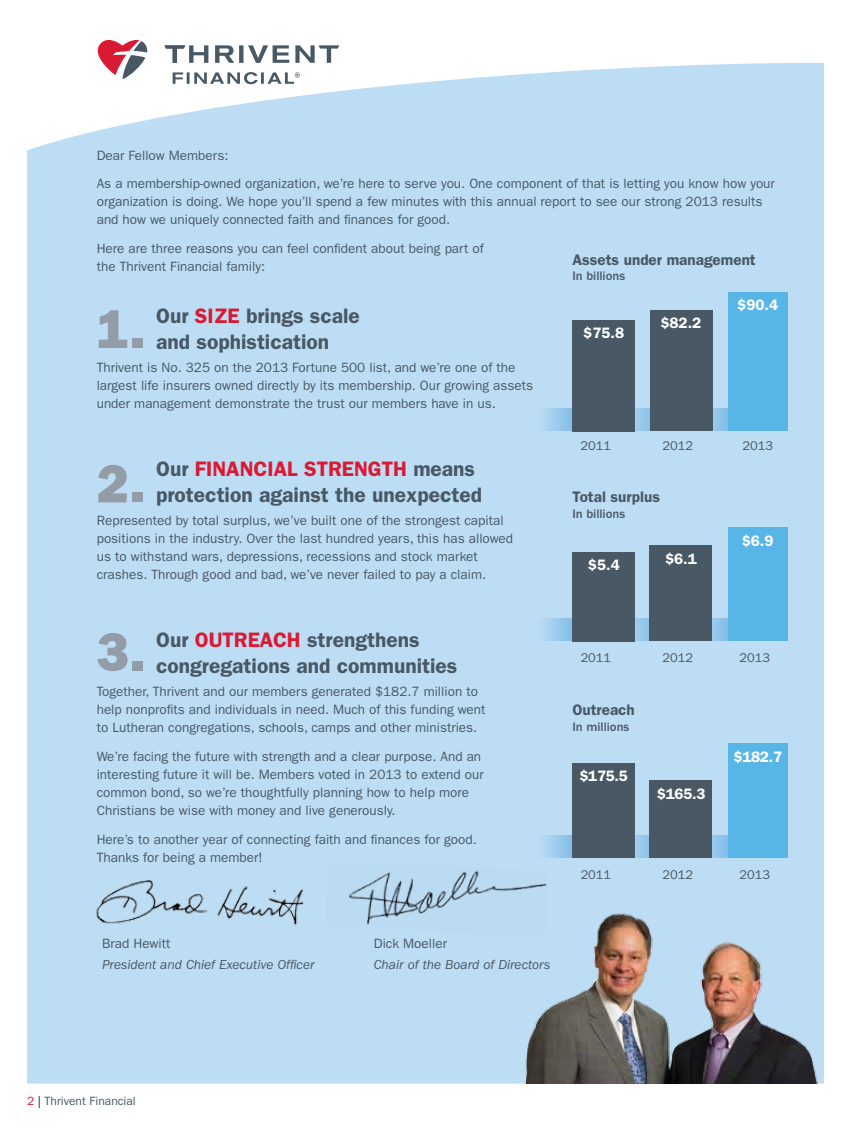
<style>
.page{position:relative;width:851px;height:1134px;background:#fff}
.page>*{position:absolute;margin:0;border:0;box-sizing:border-box;transform-origin:0 0}
.t1{font:54px "ITC Franklin Gothic Std Hvy";color:#939da7}
.t2{font:600 21px/25.2px "ITC Franklin Gothic Std";color:#485865}
.t3{font:600 15.3px "ITC Franklin Gothic Std";color:#485865}
.t4{font:600 15.15px "ITC Franklin Gothic Std";letter-spacing:-.02em;color:#fff}
.t5{font:13.5px/18px "ITC Franklin Gothic Std";color:#485865}
.t6{font:italic 13.5px "ITC Franklin Gothic Std";color:#485865}
.t7{font:12.75px "ITC Franklin Gothic Std";color:#485865}
.t8{font:500 12.75px "ITC Franklin Gothic Std";color:#485865}
.t9{font:12px "ITC Franklin Gothic Std";color:#485865}
.s1{color:#da1a32}
.s2{color:#000}
</style>
<div class="page">
<div style="left:27px;top:63px;width:797px;height:1021px;background:#bdddf4"></div>
<svg style="left:239px;top:45px;width:4px;height:18px"></svg>
<svg style="left:248px;top:45px;width:41px;height:18px"></svg>
<svg style="left:295px;top:45px;width:44px;height:18px"></svg>
<svg style="left:164px;top:45px;width:44px;height:18px"></svg>
<svg style="left:215px;top:45px;width:19px;height:18px"></svg>
<svg style="left:98px;top:40px;width:49px;height:39px"></svg>
<svg style="left:173px;top:72px;width:127px;height:12px"></svg>
<img style="left:487px;top:895px;width:337px;height:189px">
<div style="left:686px;top:618px;width:74px;height:23px;background:#90c5ea"></div>
<div style="left:613px;top:618px;width:74px;height:23px;background:#97c8ec"></div>
<svg style="left:531px;top:618px;width:41px;height:23px"></svg>
<div style="left:727px;top:528px;width:60px;height:113px;background:#58b6e7"></div>
<div style="left:572px;top:552px;width:63px;height:89px;background:#485865"></div>
<div style="left:649px;top:546px;width:63px;height:95px;background:#485865"></div>
<svg style="left:712px;top:409px;width:16px;height:22px"></svg>
<div style="left:613px;top:409px;width:74px;height:22px;background:linear-gradient(to bottom,#98c9ec,#98c9ec)"></div>
<svg style="left:531px;top:409px;width:41px;height:22px"></svg>
<div style="left:728px;top:293px;width:59px;height:138px;background:#58b6e7"></div>
<div style="left:572px;top:320px;width:62px;height:111px;background:#485865"></div>
<div style="left:649px;top:310px;width:63px;height:121px;background:#485865"></div>
<img style="left:326px;top:866px;width:221px;height:67px">
<img style="left:89px;top:866px;width:216px;height:66px">
<svg style="left:712px;top:835px;width:16px;height:23px"></svg>
<div style="left:613px;top:835px;width:74px;height:23px;background:#97c8ec"></div>
<svg style="left:531px;top:835px;width:41px;height:23px"></svg>
<div style="left:728px;top:744px;width:59px;height:114px;background:#58b6e7"></div>
<div style="left:572px;top:763px;width:63px;height:95px;background:#485865"></div>
<div style="left:649px;top:781px;width:63px;height:77px;background:#485865"></div>
<p class="t5" style="left:97px;top:141px;width:679px;line-height:28.8px">Dear Fellow Members:<br>As a membership-owned organization, we’re here to serve you. One component of that is letting you know how your</p>
<p class="t5" style="left:97px;top:193px;width:667px">organization is doing. We hope you’ll spend a few minutes with this annual report to see our strong 2013 results and how we uniquely connected faith and finances for good.</p>
<p class="t5" style="left:97px;top:240px;width:389px">Here are three reasons you can feel confident about being part of the Thrivent Financial family:</p>
<h2 class="t2" style="left:156px;top:304px;width:205px">Our <span class="s1">SIZE</span> brings scale and sophistication</h2>
<p class="t5" style="left:97px;top:359px;width:438px">Thrivent is No. 325 on the 2013 Fortune 500 list, and we’re one of the largest life insurers owned directly by its membership. Our growing assets under management demonstrate the trust our members have in us.</p>
<p class="t3" style="left:572px;top:250px;width:185px">Assets under management</p>
<p class="t8" style="left:572px;top:269px;width:54px">In billions</p>
<p class="t4" style="left:737px;top:296px;width:42px">$90.4</p>
<h1 class="t1" style="left:97px;top:298px;width:50px">1.</h1>
<p class="t4" style="left:660px;top:314px;width:42px">$82.2</p>
<p class="t4" style="left:583px;top:324px;width:42px">$75.8</p>
<h2 class="t2" style="left:156px;top:457px;width:327px">Our <span class="s1">FINANCIAL STRENGTH</span> means protection against the unexpected</h2>
<p class="t5" style="left:97px;top:512px;width:418px">Represented by total surplus, we’ve built one of the strongest capital positions in the industry. Over the last hundred years, this has allowed us to withstand wars, depressions, recessions and stock market crashes. Through good and bad, we’ve never failed to pay a claim.</p>
<h1 class="t1" style="left:97px;top:452px;width:50px">2.</h1>
<h2 class="t2" style="left:156px;top:628px;width:303px">Our <span class="s1">OUTREACH</span> strengthens congregations and communities</h2>
<p class="t5" style="left:97px;top:683px;width:390px">Together, Thrivent and our members generated $182.7 million to help nonprofits and individuals in need. Much of this funding went to Lutheran congregations, schools, camps and other ministries.</p>
<p class="t5" style="left:97px;top:747px;width:388px">We’re facing the future with strength and a clear purpose. And an interesting future it will be. Members voted in 2013 to extend our common bond, so we’re thoughtfully planning how to help more Christians be wise with money and live generously.</p>
<p class="t5" style="left:97px;top:830px;width:381px">Here’s to another year of connecting faith and finances for good.<br>Thanks for being a member!</p>
<h1 class="t1" style="left:97px;top:620px;width:50px">3.</h1>
<p class="t7" style="left:580px;top:439px;width:32px">2011</p>
<p class="t7" style="left:662px;top:439px;width:32px">2012</p>
<p class="t7" style="left:742px;top:439px;width:32px">2013</p>
<p class="t3" style="left:572px;top:488px;width:89px">Total surplus</p>
<p class="t8" style="left:572px;top:506px;width:54px">In billions</p>
<p class="t4" style="left:588px;top:556px;width:33px">$5.4</p>
<p class="t4" style="left:665px;top:549px;width:33px">$6.1</p>
<p class="t4" style="left:741px;top:532px;width:33px">$6.9</p>
<p class="t7" style="left:580px;top:650px;width:32px">2011</p>
<p class="t7" style="left:662px;top:650px;width:32px">2012</p>
<p class="t7" style="left:739px;top:650px;width:32px">2013</p>
<p class="t3" style="left:572px;top:701px;width:64px">Outreach</p>
<p class="t8" style="left:572px;top:719px;width:59px">In millions</p>
<p class="t4" style="left:579px;top:766px;width:50px">$175.5</p>
<p class="t4" style="left:657px;top:784px;width:50px">$165.3</p>
<p class="t4" style="left:733px;top:748px;width:50px">$182.7</p>
<p class="t7" style="left:580px;top:867px;width:32px">2011</p>
<p class="t7" style="left:662px;top:867px;width:32px">2012</p>
<p class="t7" style="left:739px;top:867px;width:32px">2013</p>
<p class="t5" style="left:102px;top:934px;width:70px">Brad Hewitt</p>
<p class="t5" style="left:374px;top:934px;width:75px">Dick Moeller</p>
<p class="t6" style="left:102px;top:957px;width:214px">President and Chief Executive Officer</p>
<p class="t6" style="left:374px;top:957px;width:178px">Chair of the Board of Directors</p>
<p class="t9" style="left:27px;top:1094px;width:110px"><span class="s1">2</span> <span class="s2">|</span> Thrivent Financial</p>
</div>
